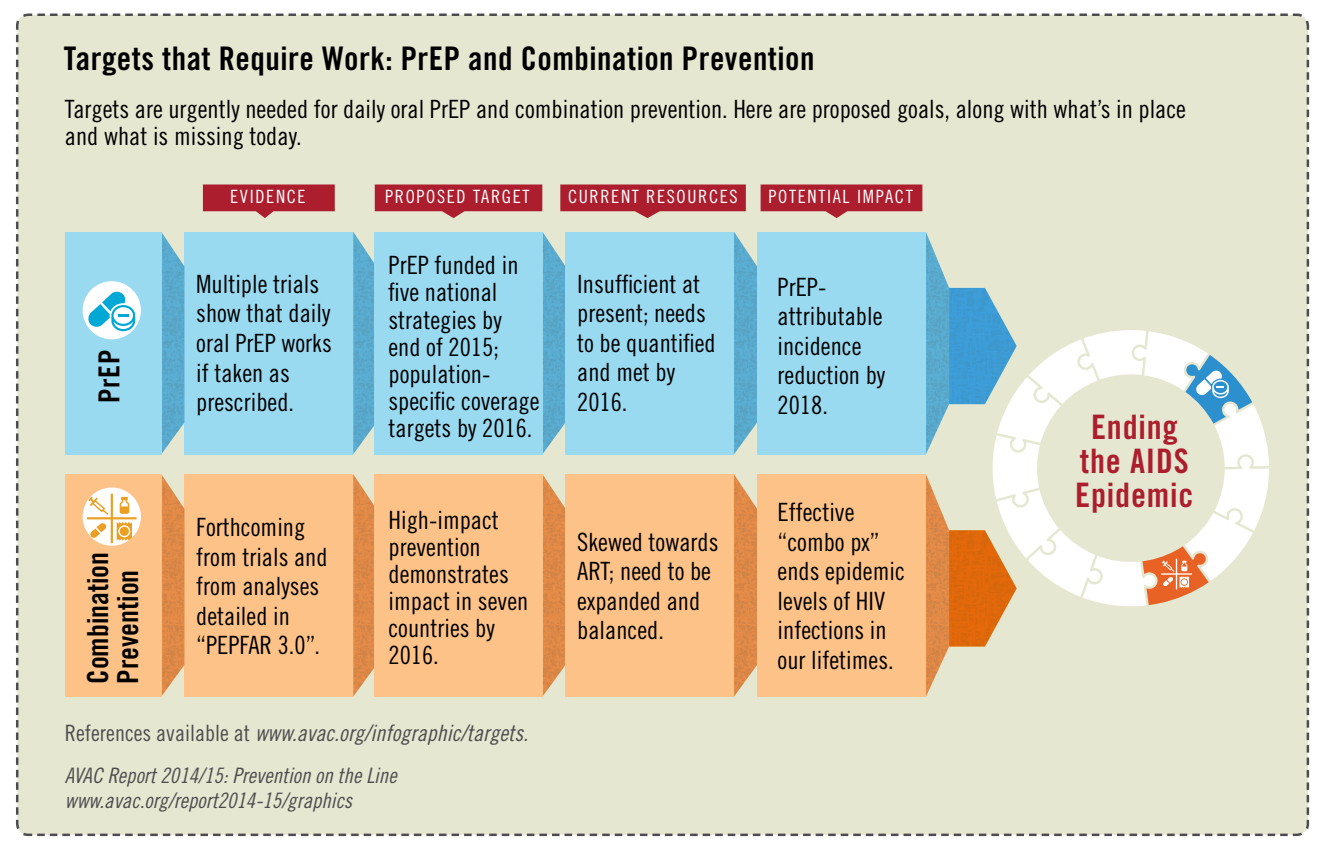
<style>
.page{position:relative;width:1324px;height:855px;background:#fff}
.page>*{position:absolute;margin:0;border:0;box-sizing:border-box;transform-origin:0 0}
.t1{font:33.75px/33.8px "Trade Gothic Bold Cond Twenty";letter-spacing:.025em;color:#ac1e2d;text-align:center}
.t2{font:32.5px "Trade Gothic Bold Cond Twenty";letter-spacing:.015em;color:#000}
.t3{font:29px/30.2px "Trade Gothic Bold Cond Twenty";color:#000}
.t4{font:25.25px/29.5px "Trade Gothic Cond Eighteen";color:#000}
.t5{font:22.5px "Trade Gothic Cond Eighteen Obl";color:#4d4d4f}
.t6{font:21.25px/25px "Trade Gothic Cond Eighteen Obl";color:#4d4d4f}
.t7{font:18.25px "Trade Gothic Cond Eighteen";letter-spacing:.09em;color:#fff}
.s1{font-family:"Trade Gothic Cond Eighteen"}
</style>
<div class="page">
<div style="left:16px;top:13px;width:1293px;height:824px;background:#e6e7d1"></div>
<img style="left:353px;top:232px;width:20px;height:222px">
<div style="left:184px;top:232px;width:169px;height:222px;background:#99daf1"></div>
<img style="left:353px;top:474px;width:20px;height:223px">
<div style="left:184px;top:474px;width:169px;height:223px;background:#fcc288"></div>
<img style="left:161px;top:232px;width:23px;height:222px">
<div style="left:65px;top:232px;width:96px;height:222px;background:#99daf1"></div>
<img style="left:161px;top:474px;width:23px;height:223px">
<div style="left:65px;top:474px;width:96px;height:223px;background:#fcc288"></div>
<img style="left:542px;top:232px;width:23px;height:222px">
<div style="left:373px;top:232px;width:169px;height:222px;background:#99daf1"></div>
<img style="left:542px;top:474px;width:23px;height:223px">
<div style="left:373px;top:474px;width:169px;height:223px;background:#fcc288"></div>
<img style="left:733px;top:232px;width:24px;height:222px">
<div style="left:565px;top:232px;width:168px;height:222px;background:#99daf1"></div>
<img style="left:733px;top:474px;width:24px;height:223px">
<div style="left:565px;top:474px;width:168px;height:223px;background:#fcc288"></div>
<div style="left:757px;top:232px;width:168px;height:222px;background:#99daf1"></div>
<div style="left:757px;top:474px;width:168px;height:223px;background:#fcc288"></div>
<div style="left:83px;top:281px;width:58px;height:58px;background:#fff;border-radius:50%"></div>
<svg style="left:87px;top:291px;width:48px;height:40px"></svg>
<div style="left:83px;top:487px;width:58px;height:59px;background:#fff;border-radius:50%"></div>
<svg style="left:87px;top:494px;width:49px;height:49px"></svg>
<svg style="left:203px;top:184px;width:132px;height:34px"></svg>
<svg style="left:375px;top:184px;width:167px;height:34px"></svg>
<svg style="left:560px;top:184px;width:185px;height:34px"></svg>
<svg style="left:760px;top:184px;width:162px;height:34px"></svg>
<svg style="left:925px;top:232px;width:343px;height:465px"></svg>
<p class="t2" style="left:64px;top:39px;width:752px">Targets that Require Work: PrEP and Combination Prevention</p>
<p class="t4" style="left:65px;top:95px;width:1122px;line-height:27px">Targets are urgently needed for daily oral PrEP and combination prevention. Here are proposed goals, along with what’s in place and what is missing today.</p>
<p class="t3" style="left:94px;top:403px;width:55px;rotate:-90deg">PrEP</p>
<p class="t3" style="left:82px;top:684px;width:133px;rotate:-90deg">Combination<br>Prevention</p>
<p class="t7" style="left:230px;top:186px;width:77px">EVIDENCE</p>
<p class="t7" style="left:385px;top:186px;width:146px">PROPOSED TARGET</p>
<p class="t7" style="left:568px;top:186px;width:171px">CURRENT RESOURCES</p>
<p class="t7" style="left:768px;top:186px;width:146px">POTENTIAL IMPACT</p>
<p class="t4" style="left:196px;top:269px;width:137px">Multiple trials show that daily oral PrEP works if taken as prescribed.</p>
<p class="t4" style="left:196px;top:512px;width:133px">Forthcoming from trials and from analyses detailed in “PEPFAR 3.0”.</p>
<p class="t4" style="left:388px;top:252px;width:152px;line-height:27px">PrEP funded in five national strategies by end of 2015; population&shy;specific coverage targets by 2016.</p>
<p class="t4" style="left:388px;top:506px;width:141px;line-height:27px">High-impact prevention demonstrates impact in seven countries by<br>2016.</p>
<p class="t4" style="left:577px;top:269px;width:140px">Insufficient at present; needs to be quantified and met by<br>2016.</p>
<p class="t4" style="left:577px;top:527px;width:143px">Skewed towards<br>ART; need to be expanded and balanced.</p>
<p class="t4" style="left:777px;top:272px;width:109px">PrEP&shy;attributable incidence reduction by<br>2018.</p>
<p class="t4" style="left:777px;top:497px;width:129px">Effective “combo px” ends epidemic levels of HIV infections in our lifetimes.</p>
<p class="t5" style="left:65px;top:720px;width:464px"><span class="s1">References available at</span> www.avac.org/infographic/targets.</p>
<p class="t6" style="left:65px;top:762px;width:333px">AVAC Report 2014/15: Prevention on the Line www.avac.org/report2014-15/graphics</p>
<h1 class="t1" style="left:1074px;top:410px;width:120px">Ending the AIDS<br>Epidemic</h1>
</div>
